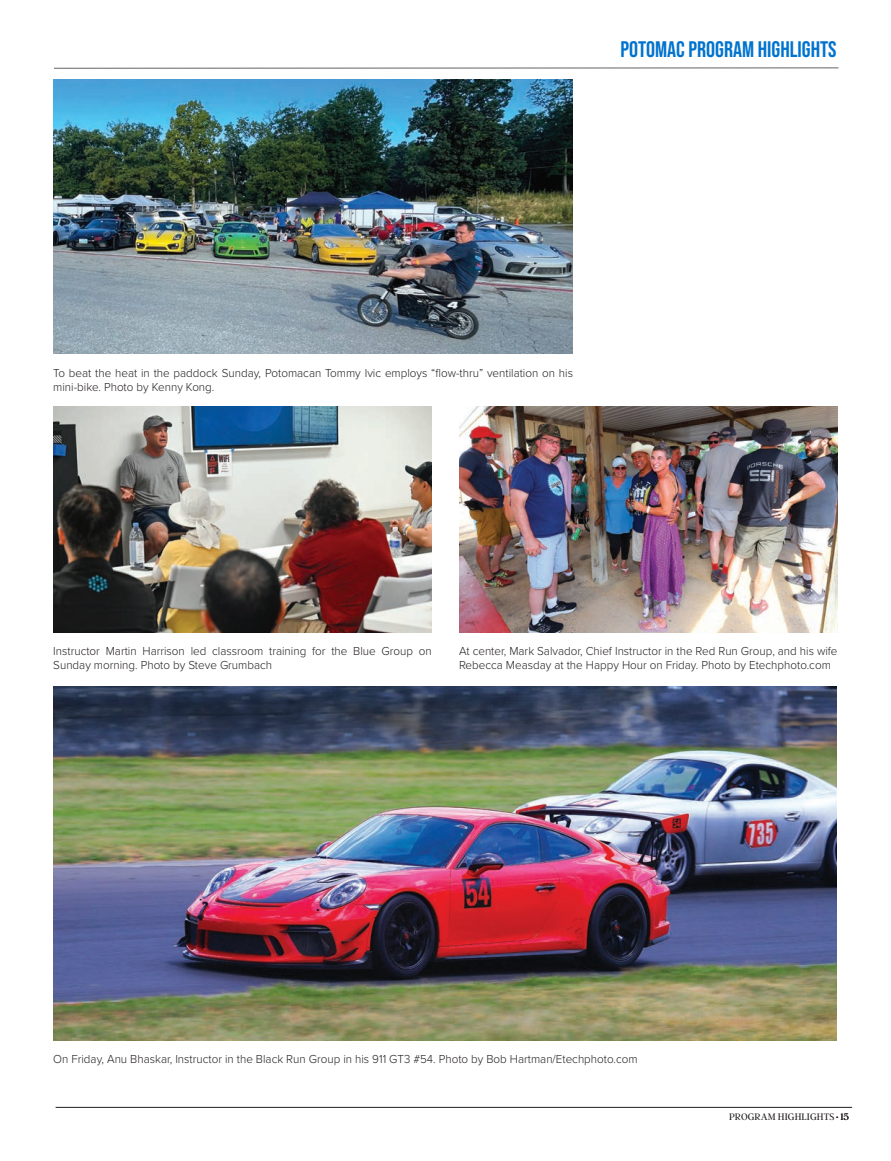
<style>
.page{position:relative;width:891px;height:1161px;background:#fff}
.page>*{position:absolute;margin:0;border:0;box-sizing:border-box;transform-origin:0 0}
.t1{font:22.5px "Bebas Neue";color:#0073ce}
.t2{font:300 12px/13.5px "Proxima Nova";color:#231f20}
.t3{font:300 10.5px "Argent CF";letter-spacing:.01em;color:#231f20}
.t4{font:300 10.5px "Argent CF";letter-spacing:-.01em;color:#231f20}
.t5{font:700 10.5px "Argent CF";color:#231f20}
</style>
<div class="page">
<hr style="left:56px;top:1107px;width:796px;height:1px;background:#231f20">
<hr style="left:54px;top:68px;width:785px;height:1px;background:#636366">
<img style="left:459px;top:406px;width:379px;height:227px">
<img style="left:53px;top:406px;width:379px;height:227px">
<img style="left:53px;top:686px;width:784px;height:355px">
<img style="left:53px;top:79px;width:520px;height:275px">
<p class="t1" style="left:620px;top:37px;width:218px">POTOMAC PROGRAM HIGHLIGHTS</p>
<p class="t2" style="left:53px;top:366px;width:521px">To beat the heat in the paddock Sunday, Potomacan Tommy Ivic employs “flow-thru” ventilation on his mini-bike. Photo by Kenny Kong.</p>
<p class="t2" style="left:53px;top:644px;width:380px">Instructor Martin Harrison led classroom training for the Blue Group on<br>Sunday morning. Photo by Steve Grumbach</p>
<p class="t2" style="left:459px;top:644px;width:380px">At center, Mark Salvador, Chief Instructor in the Red Run Group, and his wife<br>Rebecca Measday at the Happy Hour on Friday. Photo by Etechphoto.com</p>
<p class="t2" style="left:53px;top:1052px;width:586px">On Friday, Anu Bhaskar, Instructor in the Black Run Group in his 911 GT3 #54. Photo by Bob Hartman/Etechphoto.com</p>
<p class="t3" style="left:729px;top:1112px;width:121px">PROGRAM HIGHLIGHTS 15</p>
<p class="t4" style="left:733px;top:1112px;width:65px">PROGRAM HIG</p>
<p class="t5" style="left:836px;top:1109px;width:4px">.</p>
</div>
